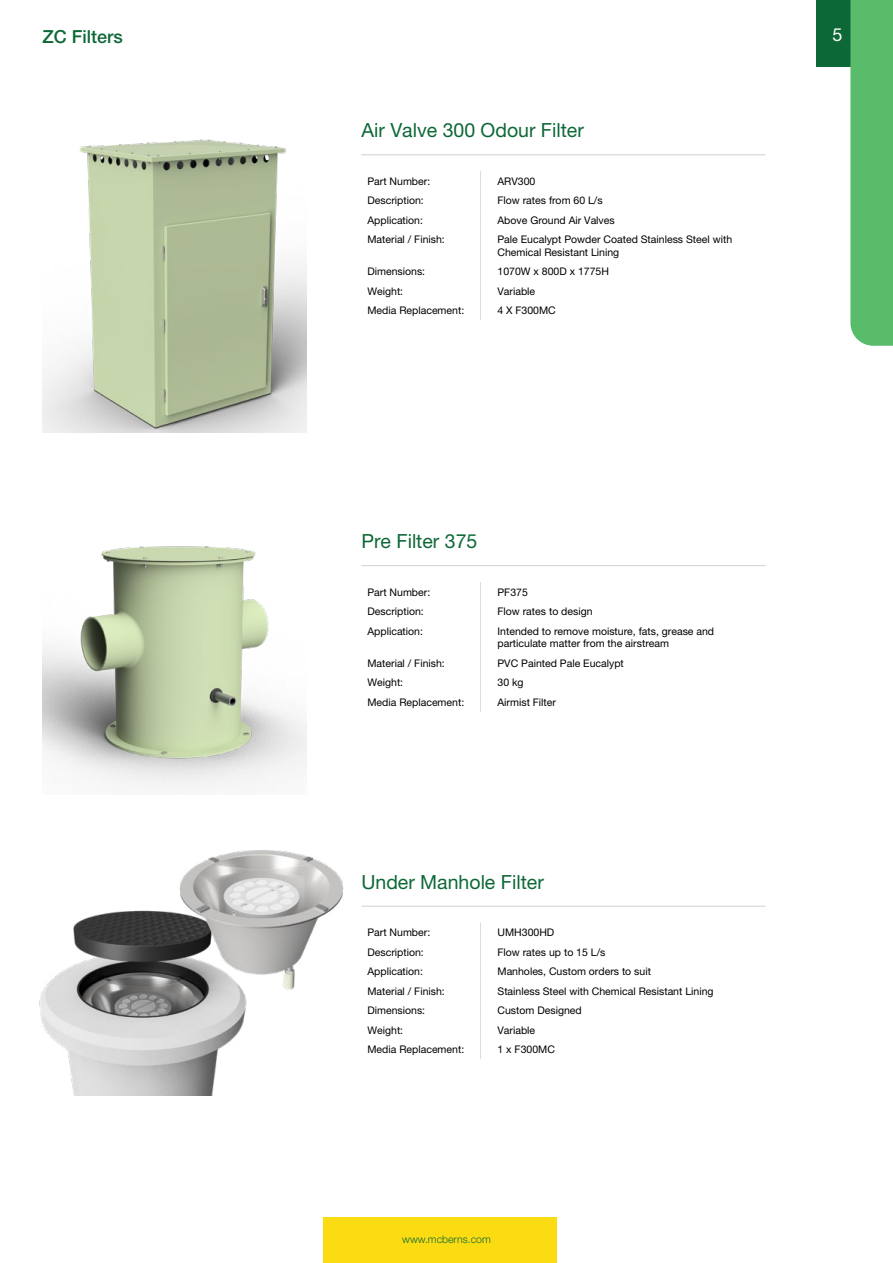
<style>
.page{position:relative;width:893px;height:1263px;background:#fff}
.page>*{position:absolute;margin:0;border:0;box-sizing:border-box;transform-origin:0 0}
.t1{font:19.5px "Helvetica Neue LT Pro";color:#0d6837}
.t2{font:500 18px "Helvetica Neue LT Pro";color:#0d6837}
.t3{font:18px "Helvetica Neue LT Pro";color:#fff}
.t4{font:10.5px/12.6px "Helvetica Neue LT Pro";color:#000}
.t5{font:300 10.5px "Helvetica Neue LT Pro";color:#0d6837}
</style>
<div class="page">
<img style="left:43px;top:139px;width:263px;height:294px">
<svg style="left:480px;top:171px;width:1px;height:59px"></svg>
<hr style="left:480px;top:230px;width:1px;height:32px;background:#dcddde">
<svg style="left:480px;top:262px;width:1px;height:58px"></svg>
<img style="left:42px;top:546px;width:264px;height:244px">
<hr style="left:361px;top:565px;width:404px;height:1px;background:#d1d3d4">
<svg style="left:480px;top:582px;width:1px;height:39px"></svg>
<hr style="left:480px;top:621px;width:1px;height:32px;background:#dcddde">
<svg style="left:480px;top:653px;width:1px;height:59px"></svg>
<hr style="left:361px;top:906px;width:404px;height:1px;background:#d1d3d4">
<svg style="left:480px;top:923px;width:1px;height:136px"></svg>
<img style="left:39px;top:910px;width:208px;height:186px">
<img style="left:173px;top:850px;width:171px;height:147px">
<hr style="left:361px;top:154px;width:404px;height:1px;background:#d1d3d4">
<div style="left:323px;top:1218px;width:233px;height:45px;background:#fbdc13"></div>
<div style="left:816px;top:0;width:34px;height:67px;background:#0d6837"></div>
<div style="left:850px;top:0;width:43px;height:346px;background:#59bc6a"></div>
<h2 class="t2" style="left:43px;top:25px;width:82px">ZC Filters</h2>
<h1 class="t1" style="left:361px;top:119px;width:224px">Air Valve 300 Odour Filter</h1>
<p class="t4" style="left:367px;top:175px;width:64px">Part Number:</p>
<p class="t4" style="left:497px;top:175px;width:39px">ARV300</p>
<p class="t4" style="left:367px;top:194px;width:58px">Description:</p>
<p class="t4" style="left:497px;top:194px;width:107px">Flow rates from 60 L/s</p>
<p class="t4" style="left:367px;top:214px;width:57px">Application:</p>
<p class="t4" style="left:497px;top:214px;width:119px">Above Ground Air Valves</p>
<p class="t4" style="left:367px;top:233px;width:79px">Material / Finish:</p>
<p class="t4" style="left:497px;top:233px;width:236px">Pale Eucalypt Powder Coated Stainless Steel with<br>Chemical Resistant Lining</p>
<p class="t4" style="left:367px;top:265px;width:59px">Dimensions:</p>
<p class="t4" style="left:497px;top:265px;width:113px">1070W x 800D x 1775H</p>
<p class="t4" style="left:367px;top:285px;width:37px">Weight:</p>
<p class="t4" style="left:497px;top:285px;width:39px">Variable</p>
<p class="t4" style="left:367px;top:304px;width:98px">Media Replacement:</p>
<p class="t4" style="left:497px;top:304px;width:60px">4 X F300MC</p>
<h1 class="t1" style="left:361px;top:529px;width:117px">Pre Filter 375</h1>
<p class="t4" style="left:367px;top:585px;width:64px">Part Number:</p>
<p class="t4" style="left:497px;top:585px;width:32px">PF375</p>
<p class="t4" style="left:367px;top:605px;width:58px">Description:</p>
<p class="t4" style="left:497px;top:605px;width:97px">Flow rates to design</p>
<p class="t4" style="left:367px;top:624px;width:57px">Application:</p>
<p class="t4" style="left:497px;top:624px;width:218px">Intended to remove moisture, fats, grease and particulate matter from the airstream</p>
<p class="t4" style="left:367px;top:656px;width:79px">Material / Finish:</p>
<p class="t4" style="left:497px;top:656px;width:128px">PVC Painted Pale Eucalypt</p>
<p class="t4" style="left:367px;top:676px;width:37px">Weight:</p>
<p class="t4" style="left:497px;top:676px;width:28px">30 kg</p>
<p class="t4" style="left:367px;top:695px;width:98px">Media Replacement:</p>
<p class="t4" style="left:497px;top:695px;width:60px">Airmist Filter</p>
<h1 class="t1" style="left:361px;top:870px;width:184px">Under Manhole Filter</h1>
<p class="t4" style="left:367px;top:926px;width:64px">Part Number:</p>
<p class="t4" style="left:497px;top:926px;width:58px">UMH300HD</p>
<p class="t4" style="left:367px;top:945px;width:58px">Description:</p>
<p class="t4" style="left:497px;top:945px;width:109px">Flow rates up to 15 L/s</p>
<p class="t4" style="left:367px;top:965px;width:57px">Application:</p>
<p class="t4" style="left:497px;top:965px;width:155px">Manholes, Custom orders to suit</p>
<p class="t4" style="left:367px;top:984px;width:79px">Material / Finish:</p>
<p class="t4" style="left:497px;top:984px;width:218px">Stainless Steel with Chemical Resistant Lining</p>
<p class="t4" style="left:367px;top:1004px;width:59px">Dimensions:</p>
<p class="t4" style="left:497px;top:1004px;width:86px">Custom Designed</p>
<p class="t4" style="left:367px;top:1023px;width:37px">Weight:</p>
<p class="t4" style="left:497px;top:1023px;width:39px">Variable</p>
<p class="t4" style="left:367px;top:1043px;width:98px">Media Replacement:</p>
<p class="t4" style="left:497px;top:1043px;width:59px">1 x F300MC</p>
<p class="t5" style="left:402px;top:1232px;width:90px">www.mcberns.com</p>
<h2 class="t3" style="left:833px;top:24px;width:12px">5</h2>
</div>
